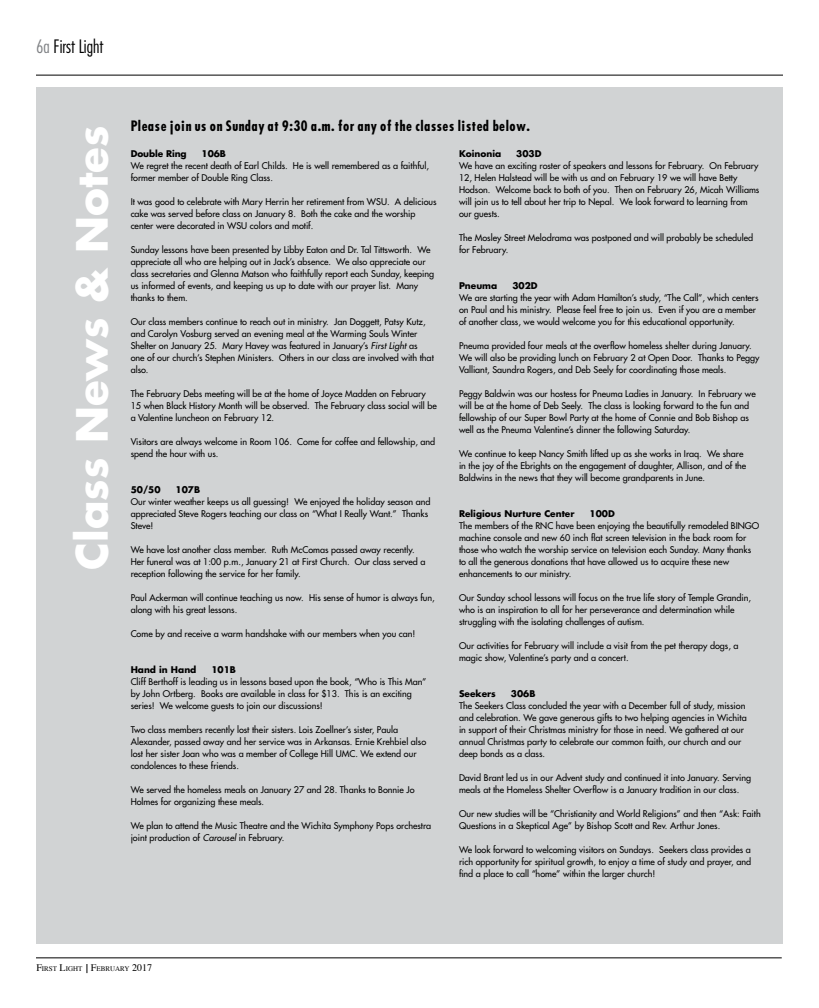
<style>
.page{position:relative;width:819px;height:1008px;background:#fff}
.page>*{position:absolute;margin:0;border:0;box-sizing:border-box;transform-origin:0 0}
.t1{font:700 42px "Futura";color:#fff}
.t2{font:300 condensed 18px "Futura";color:#000}
.t3{font:700 14px "Futura Cond";color:#000}
.t4{font:9px/12px "Futura";color:#000}
.t5{font:700 9px "Futura";color:#000}
.t6{font:7px "Times";color:#000}
.s1{color:#808285}
.s2{font-style:italic}
.s3{font-size:10px}
</style>
<div class="page">
<hr style="left:36px;top:75px;width:747px;height:1px;background:#000">
<hr style="left:36px;top:957px;width:746px;height:1px;background:#000">
<div style="left:36px;top:88px;width:747px;height:856px;background:#d1d3d4"></div>
<h2 class="t2" style="left:36px;top:36px;width:69px"><span class="s1">6a</span> First Light</h2>
<h1 class="t1" style="left:64px;top:570px;width:446px;rotate:-90deg">Class News &amp; Notes</h1>
<h3 class="t3" style="left:130px;top:117px;width:401px">Please join us on Sunday at 9:30 a.m. for any of the classes listed below.</h3>
<p class="t5" style="left:131px;top:148px;width:58px">Double Ring</p>
<p class="t5" style="left:202px;top:148px;width:26px">106B</p>
<p class="t4" style="left:131px;top:160px;width:300px">We regret the recent death of Earl Childs. He is well remembered as a faithful, former member of Double Ring Class.</p>
<p class="t4" style="left:131px;top:196px;width:307px">It was good to celebrate with Mary Herrin her retirement from WSU. A delicious cake was served before class on January 8. Both the cake and the worship center were decorated in WSU colors and motif.</p>
<p class="t4" style="left:131px;top:244px;width:305px">Sunday lessons have been presented by Libby Eaton and Dr. Tal Tittsworth. We appreciate all who are helping out in Jack’s absence. We also appreciate our class secretaries and Glenna Matson who faithfully report each Sunday, keeping us informed of events, and keeping us up to date with our prayer list. Many thanks to them.</p>
<p class="t4" style="left:131px;top:316px;width:305px">Our class members continue to reach out in ministry. Jan Doggett, Patsy Kutz, and Carolyn Vosburg served an evening meal at the Warming Souls Winter Shelter on January 25. Mary Havey was featured in January’s <span class="s2">First Light</span> as<br>one of our church’s Stephen Ministers. Others in our class are involved with that also.</p>
<p class="t4" style="left:131px;top:388px;width:308px">The February Debs meeting will be at the home of Joyce Madden on February<br>15 when Black History Month will be observed. The February class social will be a Valentine luncheon on February 12.</p>
<p class="t4" style="left:131px;top:436px;width:306px">Visitors are always welcome in Room 106. Come for coffee and fellowship, and spend the hour with us.</p>
<p class="t5" style="left:131px;top:484px;width:31px">50/50</p>
<p class="t5" style="left:176px;top:484px;width:26px">107B</p>
<p class="t4" style="left:131px;top:496px;width:301px">Our winter weather keeps us all guessing! We enjoyed the holiday season and appreciated Steve Rogers teaching our class on “What I Really Want.” Thanks<br>Steve!</p>
<p class="t4" style="left:131px;top:544px;width:296px">We have lost another class member. Ruth McComas passed away recently.<br>Her funeral was at 1:00 p.m., January 21 at First Church. Our class served a reception following the service for her family.</p>
<p class="t4" style="left:131px;top:592px;width:306px">Paul Ackerman will continue teaching us now. His sense of humor is always fun, along with his great lessons.</p>
<p class="t4" style="left:131px;top:628px;width:286px">Come by and receive a warm handshake with our members when you can!</p>
<p class="t5" style="left:131px;top:664px;width:67px">Hand in Hand</p>
<p class="t5" style="left:211px;top:664px;width:26px">101B</p>
<p class="t4" style="left:131px;top:676px;width:297px">Cliff Berthoff is leading us in lessons based upon the book, “Who is This Man” by John Ortberg. Books are available in class for $13. This is an exciting series! We welcome guests to join our discussions!</p>
<p class="t4" style="left:131px;top:724px;width:297px">Two class members recently lost their sisters. Lois Zoellner’s sister, Paula Alexander, passed away and her service was in Arkansas. Ernie Krehbiel also lost her sister Joan who was a member of College Hill UMC. We extend our condolences to these friends.</p>
<p class="t4" style="left:131px;top:784px;width:286px">We served the homeless meals on January 27 and 28. Thanks to Bonnie Jo<br>Holmes for organizing these meals.</p>
<p class="t4" style="left:131px;top:820px;width:302px">We plan to attend the Music Theatre and the Wichita Symphony Pops orchestra joint production of <span class="s2">Carousel</span> in February.</p>
<p class="t5" style="left:459px;top:148px;width:44px">Koinonia</p>
<p class="t5" style="left:516px;top:148px;width:27px">303D</p>
<p class="t4" style="left:459px;top:160px;width:302px">We have an exciting roster of speakers and lessons for February. On February 12, Helen Halstead will be with us and on February 19 we will have Betty Hodson. Welcome back to both of you. Then on February 26, Micah Williams will join us to tell about her trip to Nepal. We look forward to learning from our guests.</p>
<p class="t4" style="left:459px;top:232px;width:296px">The Mosley Street Melodrama was postponed and will probably be scheduled for February.</p>
<p class="t5" style="left:459px;top:280px;width:40px">Pneuma</p>
<p class="t5" style="left:512px;top:280px;width:27px">302D</p>
<p class="t4" style="left:459px;top:292px;width:301px">We are starting the year with Adam Hamilton’s study, “The Call”, which centers on Paul and his ministry. Please feel free to join us. Even if you are a member of another class, we would welcome you for this educational opportunity.</p>
<p class="t4" style="left:459px;top:340px;width:302px">Pneuma provided four meals at the overflow homeless shelter during January.<br>We will also be providing lunch on February 2 at Open Door. Thanks to Peggy<br>Valliant, Saundra Rogers, and Deb Seely for coordinating those meals.</p>
<p class="t4" style="left:459px;top:388px;width:298px">Peggy Baldwin was our hostess for Pneuma Ladies in January. In February we will be at the home of Deb Seely. The class is looking forward to the fun and fellowship of our Super Bowl Party at the home of Connie and Bob Bishop as well as the Pneuma Valentine’s dinner the following Saturday.</p>
<p class="t4" style="left:459px;top:448px;width:289px">We continue to keep Nancy Smith lifted up as she works in Iraq. We share in the joy of the Ebrights on the engagement of daughter, Allison, and of the<br>Baldwins in the news that they will become grandparents in June.</p>
<p class="t5" style="left:459px;top:508px;width:117px">Religious Nurture Center</p>
<p class="t5" style="left:590px;top:508px;width:27px">100D</p>
<p class="t4" style="left:459px;top:520px;width:302px">The members of the RNC have been enjoying the beautifully remodeled BINGO machine console and new 60 inch flat screen television in the back room for those who watch the worship service on television each Sunday. Many thanks to all the generous donations that have allowed us to acquire these new enhancements to our ministry.</p>
<p class="t4" style="left:459px;top:592px;width:294px">Our Sunday school lessons will focus on the true life story of Temple Grandin, who is an inspiration to all for her perseverance and determination while struggling with the isolating challenges of autism.</p>
<p class="t4" style="left:459px;top:640px;width:281px">Our activities for February will include a visit from the pet therapy dogs, a magic show, Valentine’s party and a concert.</p>
<p class="t5" style="left:459px;top:688px;width:38px">Seekers</p>
<p class="t5" style="left:511px;top:688px;width:26px">306B</p>
<p class="t4" style="left:459px;top:700px;width:289px">The Seekers Class concluded the year with a December full of study, mission and celebration. We gave generous gifts to two helping agencies in Wichita in support of their Christmas ministry for those in need. We gathered at our annual Christmas party to celebrate our common faith, our church and our deep bonds as a class.</p>
<p class="t4" style="left:459px;top:772px;width:294px">David Brant led us in our Advent study and continued it into January. Serving meals at the Homeless Shelter Overflow is a January tradition in our class.</p>
<p class="t4" style="left:459px;top:808px;width:303px">Our new studies will be “Christianity and World Religions” and then “Ask: Faith<br>Questions in a Skeptical Age” by Bishop Scott and Rev. Arthur Jones.</p>
<p class="t4" style="left:459px;top:844px;width:294px;text-align:justify">We look forward to welcoming visitors on Sundays. Seekers class provides a rich opportunity for spiritual growth, to enjoy a time of study and prayer, and find a place to call “home” within the larger church!</p>
<p class="t6" style="left:36px;top:964px;width:117px"><span class="s3">F</span>IRST <span class="s3">L</span>IGHT <span class="s3">F</span>EBRUARY <span class="s3">2017</span></p>
</div>
